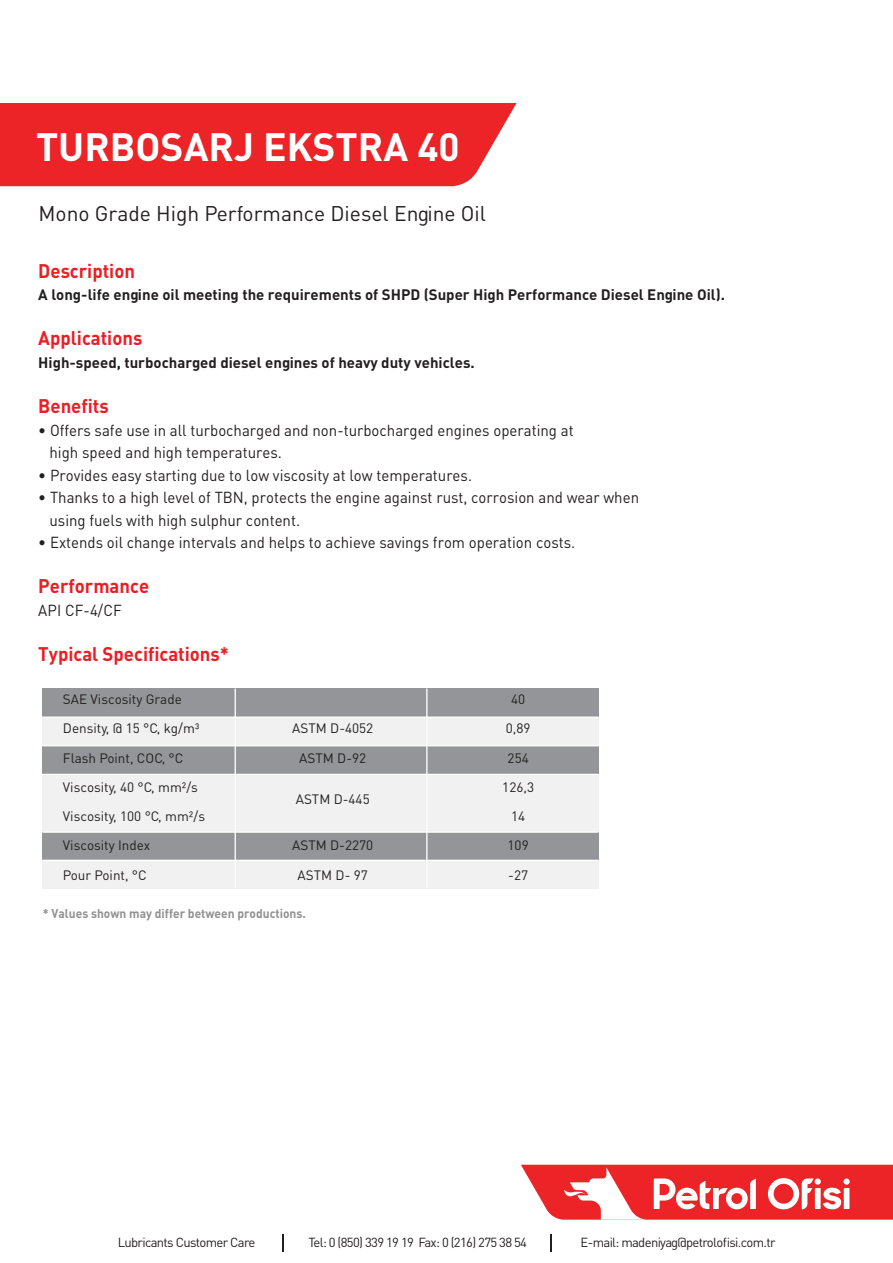
<style>
.page{position:relative;width:893px;height:1263px;background:#fff}
.page>*{position:absolute;margin:0;border:0;box-sizing:border-box;transform-origin:0 0}
.t1{font:39px "DINT Bold Tr";color:#fff}
.t2{font:21px "DIN Tr";color:#231f20}
.t3{font:19.5px "DINT Bold Tr";color:#ed1d24;scale:.95 1}
.t4{font:15.75px/22.5px "DIN Tr";color:#231f20;scale:.95 1}
.t5{font:15px "DINT Bold Tr";color:#231f20}
.t6{font:13.5px "DIN Tr";color:#231f20}
.t7{font:13.05px "DIN Tr";letter-spacing:-.05em;color:#231f20}
.t8{font:12.6px "DINT Bold Tr";color:#929191;scale:.95 1}
</style>
<div class="page">
<div style="left:42px;top:688px;width:556px;height:29px;background:#939598"></div>
<div style="left:42px;top:717px;width:556px;height:29px;background:#f1f1f2"></div>
<div style="left:42px;top:746px;width:556px;height:29px;background:#939598"></div>
<div style="left:42px;top:774px;width:556px;height:58px;background:#f1f1f2"></div>
<div style="left:42px;top:832px;width:556px;height:29px;background:#939598"></div>
<div style="left:42px;top:860px;width:556px;height:29px;background:#f1f1f2"></div>
<hr style="left:235px;top:688px;width:1px;height:200px;background:#fff">
<hr style="left:42px;top:716px;width:556px;height:2px;background:#fff">
<hr style="left:42px;top:745px;width:556px;height:1px;background:#fff">
<hr style="left:42px;top:774px;width:556px;height:1px;background:#fff">
<hr style="left:42px;top:831px;width:556px;height:2px;background:#fff">
<hr style="left:42px;top:860px;width:556px;height:1px;background:#fff">
<hr style="left:426px;top:688px;width:1px;height:200px;background:#fff">
<div style="left:0;top:103px;width:516px;height:83px;background:#ec2427"></div>
<svg style="left:521px;top:1165px;width:372px;height:55px"></svg>
<svg style="left:283px;top:1234px;width:1px;height:17px"></svg>
<svg style="left:551px;top:1234px;width:1px;height:17px"></svg>
<h1 class="t1" style="left:36px;top:121px;width:425px">TURBOSARJ EKSTRA 40</h1>
<h2 class="t2" style="left:38px;top:200px;width:449px">Mono Grade High Performance Diesel Engine Oil</h2>
<p class="t3" style="left:38px;top:258px;width:103px">Description</p>
<p class="t5" style="left:38px;top:285px;width:688px">A long-life engine oil meeting the requirements of SHPD (Super High Performance Diesel Engine Oil).</p>
<p class="t3" style="left:38px;top:326px;width:111px">Applications</p>
<p class="t5" style="left:38px;top:353px;width:438px">High-speed, turbocharged diesel engines of heavy duty vehicles.</p>
<p class="t3" style="left:38px;top:393px;width:76px">Benefits</p>
<p class="t4" style="left:50px;top:418px;width:553px;text-indent:-11px">• Offers safe use in all turbocharged and non-turbocharged engines operating at high speed and high temperatures.</p>
<p class="t4" style="left:38px;top:463px;width:458px">• Provides easy starting due to low viscosity at low temperatures.</p>
<p class="t4" style="left:50px;top:486px;width:622px;text-indent:-11px">• Thanks to a high level of TBN, protects the engine against rust, corrosion and wear when using fuels with high sulphur content.</p>
<p class="t4" style="left:38px;top:531px;width:567px">• Extends oil change intervals and helps to achieve savings from operation costs.</p>
<p class="t3" style="left:38px;top:573px;width:118px">Performance</p>
<p class="t4" style="left:38px;top:598px;width:89px">API CF-4/CF</p>
<p class="t3" style="left:38px;top:641px;width:202px">Typical Specifications*</p>
<p class="t6" style="left:63px;top:691px;width:120px">SAE Viscosity Grade</p>
<p class="t6" style="left:511px;top:691px;width:16px">40</p>
<p class="t6" style="left:63px;top:720px;width:138px">Density, @ 15 °C, kg/m³</p>
<p class="t6" style="left:292px;top:720px;width:82px">ASTM D-4052</p>
<p class="t6" style="left:506px;top:720px;width:26px">0,89</p>
<p class="t6" style="left:63px;top:749px;width:122px">Flash Point, COC, °C</p>
<p class="t6" style="left:299px;top:749px;width:68px">ASTM D-92</p>
<p class="t6" style="left:508px;top:749px;width:23px">254</p>
<p class="t6" style="left:63px;top:778px;width:137px">Viscosity, 40 °C, mm²/s</p>
<p class="t6" style="left:296px;top:790px;width:75px">ASTM D-445</p>
<p class="t6" style="left:502px;top:778px;width:33px">126,3</p>
<p class="t6" style="left:63px;top:808px;width:144px">Viscosity, 100 °C, mm²/s</p>
<p class="t6" style="left:511px;top:808px;width:16px">14</p>
<p class="t6" style="left:63px;top:837px;width:89px">Viscosity Index</p>
<p class="t6" style="left:292px;top:837px;width:82px">ASTM D-2270</p>
<p class="t6" style="left:508px;top:837px;width:23px">109</p>
<p class="t6" style="left:63px;top:866px;width:85px">Pour Point, °C</p>
<p class="t6" style="left:298px;top:866px;width:72px">ASTM D- 97</p>
<p class="t6" style="left:508px;top:866px;width:21px">-27</p>
<p class="t8" style="left:43px;top:905px;width:278px">* Values shown may differ between productions.</p>
<p class="t7" style="left:118px;top:1234px;width:139px">Lubricants Customer Care</p>
<p class="t7" style="left:309px;top:1234px;width:220px">Tel: 0 (850) 339 19 19 Fax: 0 (216) 275 38 54</p>
<p class="t7" style="left:581px;top:1234px;width:196px">E-mail: madeniyag@petrolofisi.com.tr</p>
</div>
